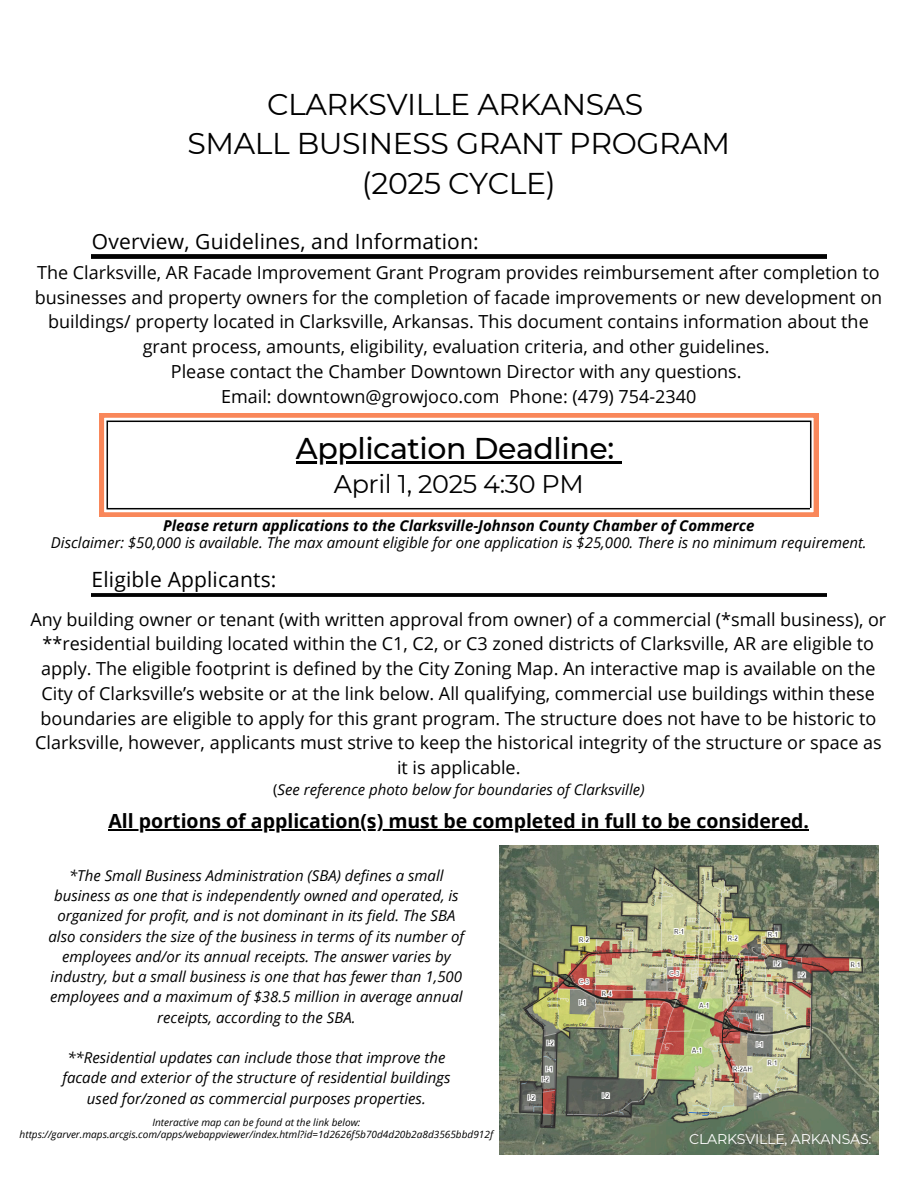
<style>
.page{position:relative;width:918px;height:1188px;background:#fff}
.page>*{position:absolute;margin:0;border:0;box-sizing:border-box;transform-origin:0 0}
.t1{font:30px/39.3px "Montserrat";letter-spacing:-.015em;color:#000;text-align:center}
.t2{font:500 30px "Montserrat";letter-spacing:-.015em;color:#000}
.t3{font:25.5px "Montserrat";letter-spacing:-.015em;color:#000}
.t4{font:21px "Open Sans";letter-spacing:.01em;color:#000}
.t5{font:700 19.5px "Open Sans";color:#000}
.t6{font:18px/24.8px "Open Sans";color:#000;text-align:center}
.t7{font:italic 15px/20.2px "Open Sans";color:#000;text-align:center}
.t8{font:italic 700 15px "Open Sans";color:#000}
.t9{font:14.1px "Montserrat";letter-spacing:-.015em;color:#fff}
.t10{font:italic 10.05px "Open Sans";color:#000}
.s1{font-style:normal}
</style>
<div class="page">
<hr style="left:92px;top:255px;width:734px;height:3px;background:#010101">
<svg style="left:100px;top:413px;width:718px;height:104px"></svg>
<hr style="left:296px;top:461px;width:318px;height:3px;background:#000">
<svg style="left:614px;top:461px;width:7px;height:3px"></svg>
<img style="left:92px;top:593px;width:734px;height:4px">
<hr style="left:109px;top:829px;width:700px;height:1px;background:#000">
<img style="left:500px;top:845px;width:379px;height:310px">
<h1 class="t1" style="left:188px;top:85px;width:544px">CLARKSVILLE ARKANSAS<br>SMALL BUSINESS GRANT PROGRAM (2025 CYCLE)</h1>
<h3 class="t4" style="left:92px;top:227px;width:388px">Overview, Guidelines, and Information:</h3>
<p class="t6" style="left:35px;top:260px;width:849px">The Clarksville, AR Facade Improvement Grant Program provides reimbursement after completion to businesses and property owners for the completion of facade improvements or new development on buildings/ property located in Clarksville, Arkansas. This document contains information about the grant process, amounts, eligibility, evaluation criteria, and other guidelines.<br>Please contact the Chamber Downtown Director with any questions.<br>Email: downtown@growjoco.com Phone: (479) 754-2340</p>
<p class="t2" style="left:296px;top:430px;width:320px">Application Deadline:</p>
<p class="t3" style="left:334px;top:468px;width:252px">April 1, 2025 4:30 PM</p>
<h2 class="t8" style="left:163px;top:515px;width:593px">Please return applications to the Clarksville-Johnson County Chamber of Commerce</h2>
<h6 class="t4" style="left:92px;top:565px;width:186px">Eligible Applicants:</h6>
<p class="t6" style="left:30px;top:606px;width:857px">Any building owner or tenant (with written approval from owner) of a commercial (*small business), or **residential building located within the C1, C2, or C3 zoned districts of Clarksville, AR are eligible to apply. The eligible footprint is defined by the City Zoning Map. An interactive map is available on the City of Clarksville’s website or at the link below. All qualifying, commercial use buildings within these boundaries are eligible to apply for this grant program. The structure does not have to be historic to Clarksville, however, applicants must strive to keep the historical integrity of the structure or space as it is applicable.</p>
<p class="t7" style="left:273px;top:780px;width:373px"><span class="s1">(</span>See reference photo below for boundaries of Clarksville)</p>
<h3 class="t5" style="left:109px;top:807px;width:702px">All portions of application(s) must be completed in full to be considered.</h3>
<h4 class="t7" style="left:51px;top:532px;width:817px">Disclaimer: $50,000 is available. The max amount eligible for one application is $25,000. There is no minimum requirement.</h4>
<p class="t7" style="left:49px;top:865px;width:417px">*The Small Business Administration (SBA) defines a small business as one that is independently owned and operated, is organized for profit, and is not dominant in its field. The SBA also considers the size of the business in terms of its number of employees and/or its annual receipts. The answer varies by industry, but a small business is one that has fewer than 1,500 employees and a maximum of $38.5 million in average annual receipts, according to the SBA.</p>
<p class="t7" style="left:62px;top:1047px;width:390px">**Residential updates can include those that improve the facade and exterior of the structure of residential buildings used for/zoned as commercial purposes properties.</p>
<p class="t10" style="left:152px;top:1115px;width:210px">Interactive map can be found at the link below:</p>
<h4 class="t10" style="left:20px;top:1127px;width:475px">https://garver.maps.arcgis.com/apps/webappviewer/index.html?id=1d2626f5b70d4d20b2a8d3565bbd912f</h4>
<p class="t9" style="left:689px;top:1131px;width:184px">CLARKSVILLE, ARKANSAS:</p>
</div>
